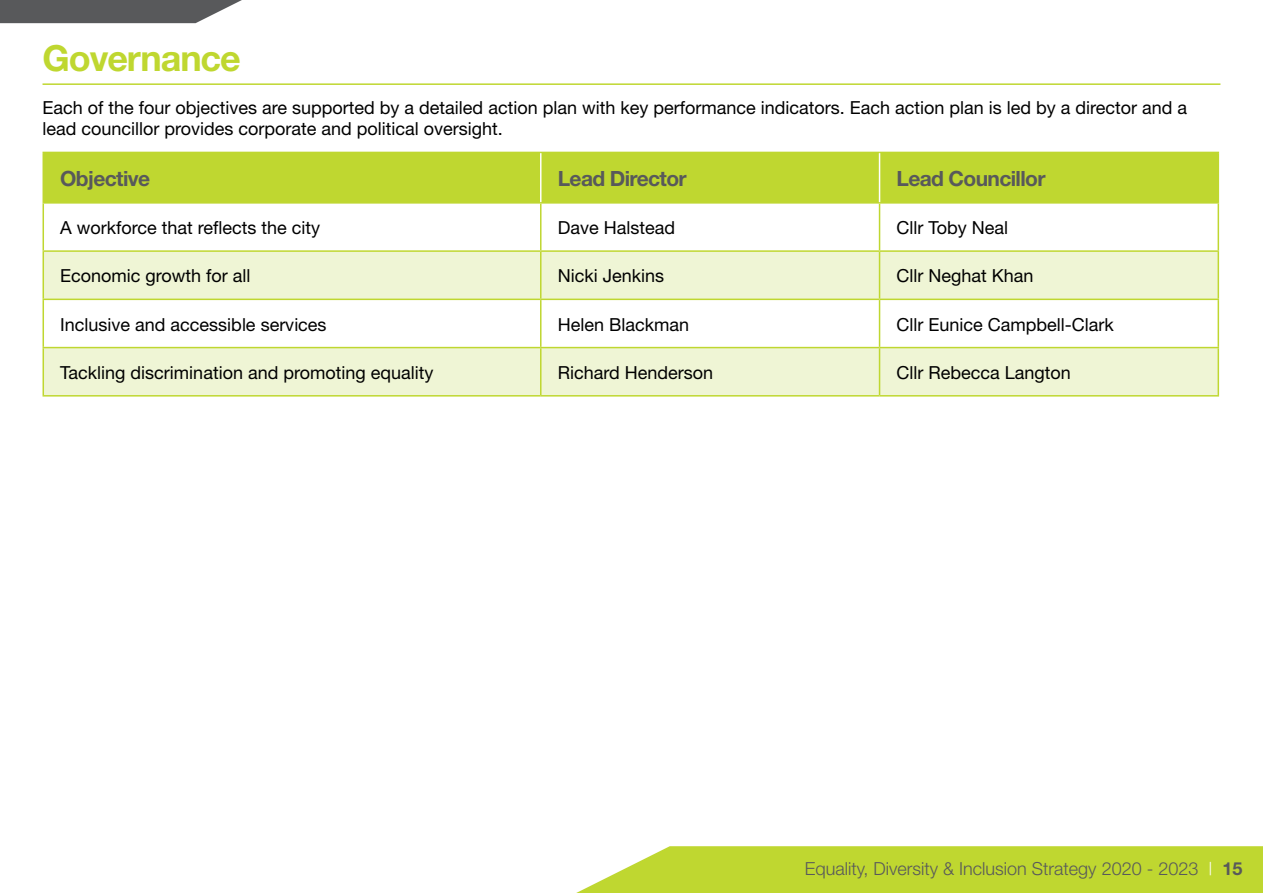
<style>
.page{position:relative;width:1263px;height:893px;background:#fff}
.page>*{position:absolute;margin:0;border:0;box-sizing:border-box;transform-origin:0 0}
.t1{font:700 36px "Helvetica Neue";letter-spacing:-.03em;color:#bfd730}
.t2{font:700 21px "Helvetica Neue";letter-spacing:-.03em;color:#58595b}
.t3{font:18px/21.6px "Helvetica Neue";color:#000}
.t4{font:300 18px "Helvetica Neue";color:#58595b}
.s1{color:#fff}
.s2{font-weight:700}
</style>
<div class="page">
<svg style="left:576px;top:846px;width:687px;height:47px;background:#c3d93f"></svg>
<svg style="left:0;top:0;width:242px;height:23px;background:#67686a"></svg>
<hr style="left:43px;top:83px;width:1177px;height:2px;background:#bfd730">
<div style="left:44px;top:153px;width:1173px;height:49px;background:#bfd730"></div>
<svg style="left:44px;top:252px;width:1173px;height:143px;fill:#eff5d5"></svg>
<hr style="left:43px;top:152px;width:498px;height:1px;background:#bfd730">
<hr style="left:43px;top:153px;width:1px;height:49px;background:#bfd730">
<hr style="left:541px;top:152px;width:338px;height:1px;background:#bfd730">
<hr style="left:879px;top:152px;width:340px;height:1px;background:#bfd730">
<hr style="left:1217px;top:153px;width:2px;height:49px;background:#bfd730">
<hr style="left:43px;top:202px;width:498px;height:2px;background:#bfd730">
<hr style="left:43px;top:204px;width:1px;height:46px;background:#bfd730">
<hr style="left:541px;top:202px;width:338px;height:2px;background:#bfd730">
<hr style="left:540px;top:204px;width:1px;height:46px;background:#bfd730">
<hr style="left:879px;top:202px;width:340px;height:2px;background:#bfd730">
<hr style="left:879px;top:204px;width:1px;height:46px;background:#bfd730">
<hr style="left:1217px;top:204px;width:2px;height:46px;background:#bfd730">
<hr style="left:43px;top:250px;width:498px;height:2px;background:#bfd730">
<hr style="left:43px;top:252px;width:1px;height:47px;background:#bfd730">
<hr style="left:541px;top:250px;width:338px;height:2px;background:#bfd730">
<hr style="left:540px;top:252px;width:1px;height:47px;background:#bfd730">
<hr style="left:879px;top:250px;width:340px;height:2px;background:#bfd730">
<hr style="left:879px;top:252px;width:1px;height:47px;background:#bfd730">
<hr style="left:1217px;top:252px;width:2px;height:47px;background:#bfd730">
<hr style="left:43px;top:299px;width:498px;height:1px;background:#bfd730">
<hr style="left:43px;top:300px;width:1px;height:47px;background:#bfd730">
<hr style="left:541px;top:299px;width:338px;height:1px;background:#bfd730">
<hr style="left:540px;top:300px;width:1px;height:47px;background:#bfd730">
<hr style="left:879px;top:299px;width:340px;height:1px;background:#bfd730">
<hr style="left:879px;top:300px;width:1px;height:47px;background:#bfd730">
<hr style="left:1217px;top:300px;width:2px;height:47px;background:#bfd730">
<hr style="left:43px;top:347px;width:498px;height:1px;background:#bfd730">
<hr style="left:43px;top:348px;width:1px;height:47px;background:#bfd730">
<hr style="left:541px;top:347px;width:338px;height:1px;background:#bfd730">
<hr style="left:540px;top:348px;width:1px;height:47px;background:#bfd730">
<hr style="left:879px;top:347px;width:340px;height:1px;background:#bfd730">
<hr style="left:879px;top:348px;width:1px;height:47px;background:#bfd730">
<hr style="left:1217px;top:348px;width:2px;height:47px;background:#bfd730">
<hr style="left:43px;top:395px;width:498px;height:2px;background:#bfd730">
<hr style="left:541px;top:395px;width:338px;height:2px;background:#bfd730">
<hr style="left:879px;top:395px;width:340px;height:2px;background:#bfd730">
<hr style="left:540px;top:153px;width:1px;height:49px;background:#fff">
<hr style="left:879px;top:153px;width:1px;height:49px;background:#fff">
<h1 class="t1" style="left:43px;top:36px;width:200px">Governance</h1>
<p class="t3" style="left:43px;top:96px;width:1146px">Each of the four objectives are supported by a detailed action plan with key performance indicators. Each action plan is led by a director and a lead councillor provides corporate and political oversight.</p>
<p class="t2" style="left:60px;top:165px;width:91px">Objective</p>
<p class="t2" style="left:558px;top:165px;width:130px">Lead Director</p>
<p class="t2" style="left:896px;top:165px;width:151px">Lead Councillor</p>
<p class="t3" style="left:60px;top:217px;width:262px">A workforce that reflects the city</p>
<p class="t3" style="left:558px;top:217px;width:119px">Dave Halstead</p>
<p class="t3" style="left:896px;top:217px;width:113px">Cllr Toby Neal</p>
<p class="t3" style="left:60px;top:265px;width:192px">Economic growth for all</p>
<p class="t3" style="left:558px;top:265px;width:108px">Nicki Jenkins</p>
<p class="t3" style="left:896px;top:265px;width:139px">Cllr Neghat Khan</p>
<p class="t3" style="left:60px;top:313px;width:268px">Inclusive and accessible services</p>
<p class="t3" style="left:558px;top:313px;width:133px">Helen Blackman</p>
<p class="t3" style="left:896px;top:313px;width:219px">Cllr Eunice Campbell-Clark</p>
<p class="t3" style="left:60px;top:361px;width:375px">Tackling discrimination and promoting equality</p>
<p class="t3" style="left:558px;top:361px;width:157px">Richard Henderson</p>
<p class="t3" style="left:896px;top:361px;width:176px">Cllr Rebecca Langton</p>
<p class="t4" style="left:805px;top:858px;width:439px">Equality, Diversity &amp; Inclusion Strategy 2020 - 2023 <span class="s1">|</span> <span class="s2">15</span></p>
</div>
